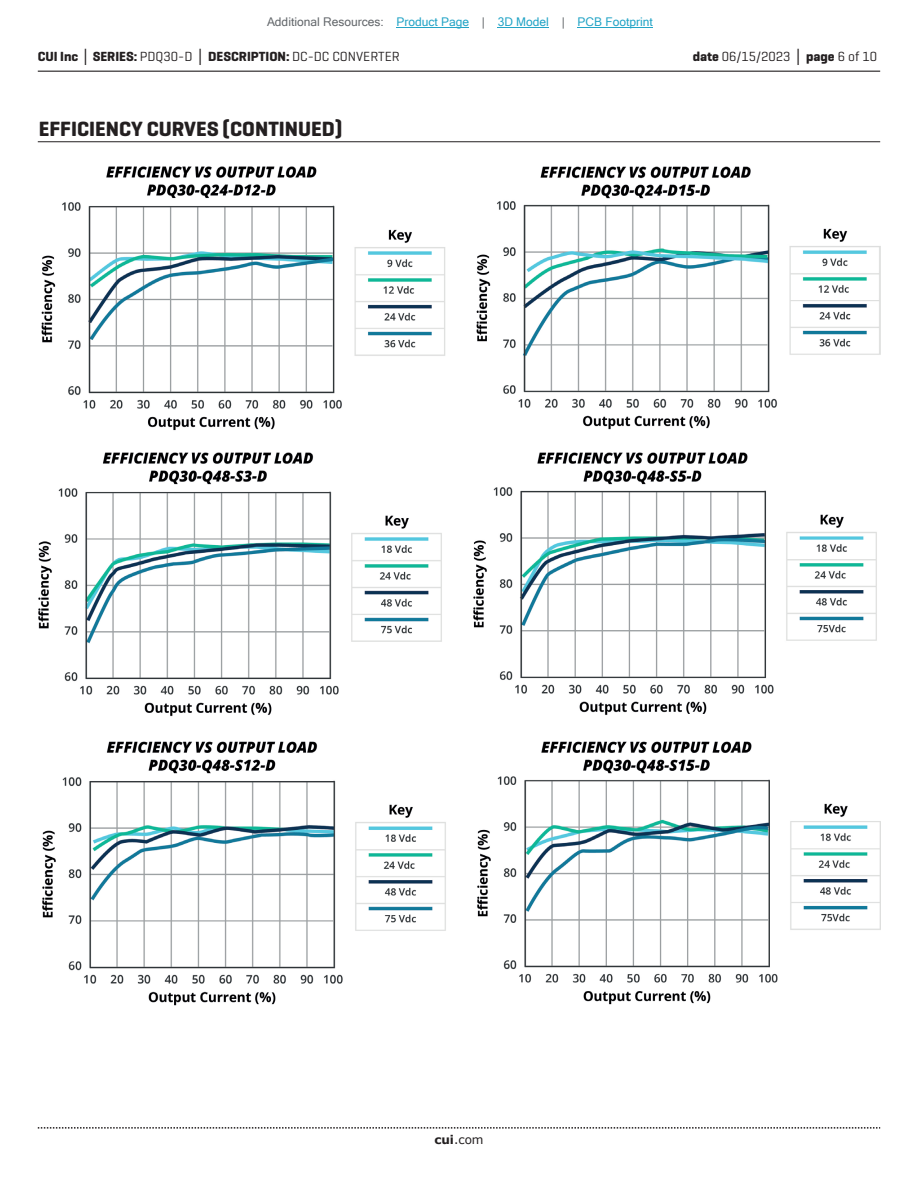
<style>
.page{position:relative;width:918px;height:1188px;background:#fff}
.page>*{position:absolute;margin:0;border:0;box-sizing:border-box;transform-origin:0 0}
.t1{font:700 21px "Geogrotesque";color:#231f20}
.t2{font:700 13.5px "Geogrotesque";color:#231f20}
.t3{font:13.5px "Geogrotesque";color:#231f20}
.t4{font:12px "Microsoft Sans Serif";color:#23a4c6}
.t5{font:12px "Verdana";color:#231f20}
.s1{color:#63676b}
.s2{font-family:"Verdana"}
.s3{font-weight:400}
.s4{font-weight:700}
.s5{font-family:"Verdana";font-weight:700}
</style>
<div class="page">
<hr style="left:38px;top:71px;width:842px;height:1px;background:#231f20">
<svg style="left:38px;top:1127px;width:842px;height:2px"></svg>
<hr style="left:38px;top:141px;width:842px;height:1px;background:#231f20">
<img style="left:38px;top:166px;width:842px;height:840px">
<hr style="left:397px;top:27px;width:72px;height:1px;background:#23a4c6">
<hr style="left:498px;top:27px;width:51px;height:1px;background:#23a4c6">
<hr style="left:578px;top:27px;width:75px;height:1px;background:#23a4c6">
<p class="t4" style="left:267px;top:15px;width:387px"><span class="s1">Additional Resources:</span> Product Page <span class="s1">|</span> 3D Model <span class="s1">|</span> PCB Footprint</p>
<p class="t2" style="left:38px;top:48px;width:363px">CUI Inc <span class="s2">│</span> SERIES: <span class="s3">PDQ30-D</span> <span class="s2">│</span> DESCRIPTION: <span class="s3">DC-DC CONVERTER</span></p>
<p class="t3" style="left:693px;top:48px;width:186px"><span class="s4">date</span> 06/15/2023 <span class="s5">│</span> <span class="s4">page</span> 6 of 10</p>
<h1 class="t1" style="left:39px;top:116px;width:305px">EFFICIENCY CURVES (CONTINUED)</h1>
<p class="t5" style="left:434px;top:1131px;width:51px"><span class="s4">cui</span>.com</p>
</div>
